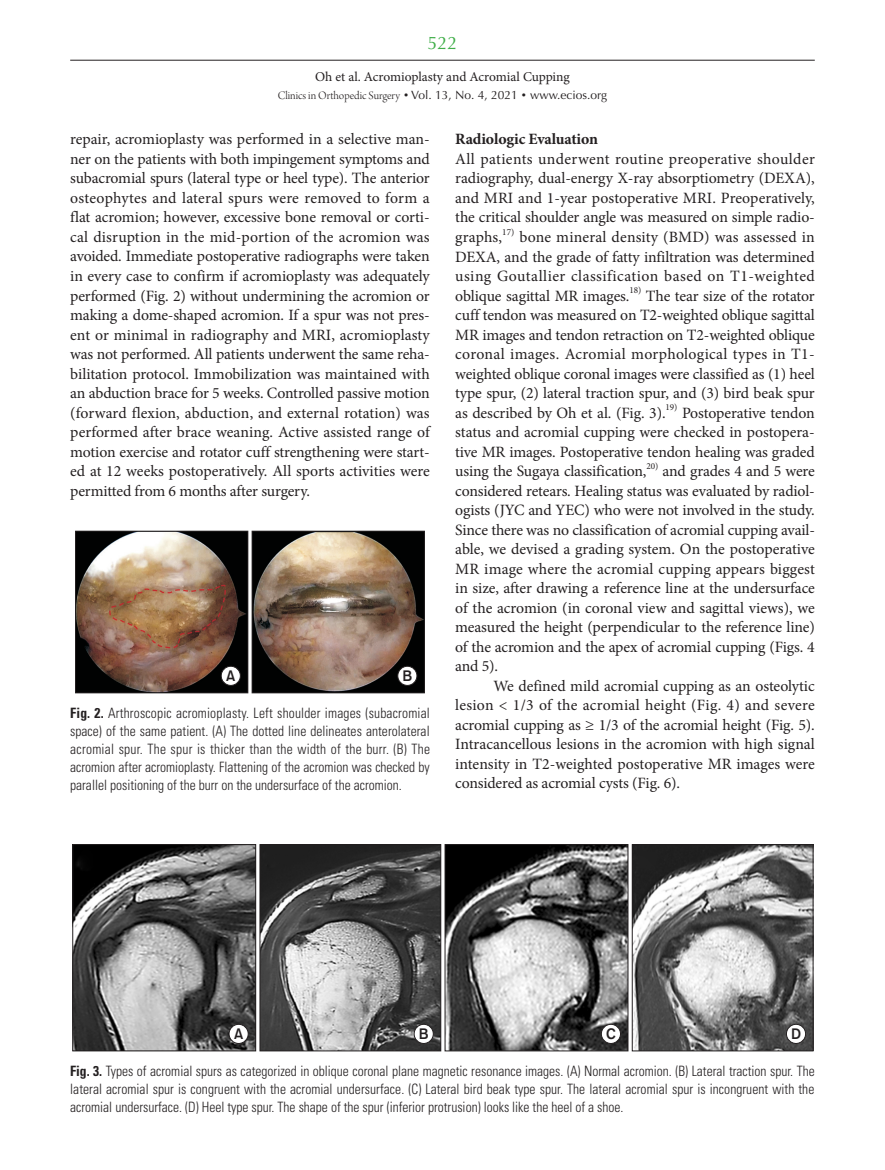
<style>
.page{position:relative;width:885px;height:1170px;background:#fff}
.page>*{position:absolute;margin:0;border:0;box-sizing:border-box;transform-origin:0 0}
.t1{font:18px "Optima LT Std";color:#40ae49}
.t2{font:15.75px/19.5px "Minion Pro";letter-spacing:-.01em;color:#231f20;text-align:justify}
.t3{font:700 15.75px "Minion Pro";letter-spacing:-.01em;color:#231f20}
.t4{font:15px "Gothic 725 BT Bold A";color:#231f20}
.t5{font:300 condensed 14.25px/18px "Univers LT Std";color:#231f20;text-align:justify;scale:.95 1}
.t6{font:13.5px "Minion Pro";letter-spacing:-.005em;color:#231f20}
.t7{font:12px "Optima LT Std";color:#231f20}
.t8{font:9.15px "Minion Pro";letter-spacing:-.005em;color:#231f20}
.s1{font-family:"Arno Pro Light Display"}
.s2{font-size:9px}
.s3{font-weight:700}
</style>
<div class="page">
<hr style="left:70px;top:60px;width:744px;height:1px;background:#231f20">
<img style="left:75px;top:530px;width:350px;height:163px">
<svg style="left:72px;top:844px;width:741px;height:207px;background:#6f6f6f"></svg>
<p class="t1" style="left:427px;top:32px;width:32px">522</p>
<p class="t6" style="left:315px;top:68px;width:256px">Oh et al. Acromioplasty and Acromial Cupping</p>
<p class="t7" style="left:278px;top:88px;width:331px"><span class="s1">Clinics in Orthopedic Surgery</span> <span class="s2">•</span> Vol. 13, No. 4, 2021 <span class="s2">•</span> www.ecios.org</p>
<p class="t2" style="left:70px;top:130px;width:361px">repair, acromioplasty was performed in a selective man&shy;ner on the patients with both impingement symptoms and subacromial spurs (lateral type or heel type). The anterior osteophytes and lateral spurs were removed to form a flat acromion; however, excessive bone removal or corti&shy;cal disruption in the mid-portion of the acromion was avoided. Immediate postoperative radiographs were taken in every case to confirm if acromioplasty was adequately performed (Fig. 2) without undermining the acromion or making a dome-shaped acromion. If a spur was not pres&shy;ent or minimal in radiography and MRI, acromioplasty was not performed. All patients underwent the same reha&shy;bilitation protocol. Immobilization was maintained with an abduction brace for 5 weeks. Controlled passive motion (forward flexion, abduction, and external rotation) was performed after brace weaning. Active assisted range of motion exercise and rotator cuff strengthening were start&shy;ed at 12 weeks postoperatively. All sports activities were permitted from 6 months after surgery.</p>
<p class="t3" style="left:455px;top:128px;width:144px">Radiologic Evaluation</p>
<p class="t2" style="left:455px;top:149px;width:361px">All patients underwent routine preoperative shoulder radiography, dual-energy X-ray absorptiometry (DEXA), and MRI and 1-year postoperative MRI. Preoperatively, the critical shoulder angle was measured on simple radio&shy;graphs,</p>
<p class="t8" style="left:502px;top:225px;width:14px">17)</p>
<p class="t2" style="left:455px;top:227px;width:361px;text-indent:64px">bone mineral density (BMD) was assessed in DEXA, and the grade of fatty infiltration was determined using Goutallier classification based on T1-weighted oblique sagittal MR images.</p>
<p class="t8" style="left:629px;top:284px;width:13px">18)</p>
<p class="t2" style="left:455px;top:286px;width:361px;text-indent:190px">The tear size of the rotator cuff tendon was measured on T2-weighted oblique sagittal MR images and tendon retraction on T2-weighted oblique coronal images. Acromial morphological types in T1- weighted oblique coronal images were classified as (1) heel type spur, (2) lateral traction spur, and (3) bird beak spur as described by Oh et al. (Fig. 3).</p>
<p class="t8" style="left:665px;top:401px;width:13px">19)</p>
<p class="t2" style="left:455px;top:403px;width:361px;text-indent:227px">Postoperative tendon status and acromial cupping were checked in postopera&shy;tive MR images. Postoperative tendon healing was graded using the Sugaya classification,</p>
<p class="t8" style="left:646px;top:459px;width:13px">20)</p>
<p class="t2" style="left:455px;top:461px;width:361px;text-indent:207px">and grades 4 and 5 were considered retears. Healing status was evaluated by radiol&shy;ogists (JYC and YEC) who were not involved in the study.<br>Since there was no classification of acromial cupping avail&shy;able, we devised a grading system. On the postoperative MR image where the acromial cupping appears biggest in size, after drawing a reference line at the undersurface of the acromion (in coronal view and sagittal views), we measured the height (perpendicular to the reference line) of the acromion and the apex of acromial cupping (Figs. 4 and 5).</p>
<p class="t2" style="left:455px;top:676px;width:361px;text-indent:38px">We defined mild acromial cupping as an osteolytic lesion &lt; 1/3 of the acromial height (Fig. 4) and severe acromial cupping as ≥ 1/3 of the acromial height (Fig. 5).<br>Intracancellous lesions in the acromion with high signal intensity in T2-weighted postoperative MR images were considered as acromial cysts (Fig. 6).</p>
<p class="t4" style="left:226px;top:667px;width:11px">A</p>
<p class="t4" style="left:402px;top:667px;width:11px">B</p>
<p class="t5" style="left:70px;top:703px;width:380px"><span class="s3">Fig. 2.</span> Arthroscopic acromioplasty. Left shoulder images (subacromial space) of the same patient. (A) The dotted line delineates anterolateral acromial spur. The spur is thicker than the width of the burr. (B) The acromion after acromioplasty. Flattening of the acromion was checked by parallel positioning of the burr on the undersurface of the acromion.</p>
<p class="t4" style="left:234px;top:1025px;width:11px">A</p>
<p class="t4" style="left:419px;top:1025px;width:11px">B</p>
<p class="t4" style="left:606px;top:1025px;width:11px">C</p>
<p class="t4" style="left:791px;top:1025px;width:12px">D</p>
<p class="t5" style="left:70px;top:1061px;width:785px"><span class="s3">Fig. 3.</span> Types of acromial spurs as categorized in oblique coronal plane magnetic resonance images. (A) Normal acromion. (B) Lateral traction spur. The lateral acromial spur is congruent with the acromial undersurface. (C) Lateral bird beak type spur. The lateral acromial spur is incongruent with the acromial undersurface. (D) Heel type spur. The shape of the spur (inferior protrusion) looks like the heel of a shoe.</p>
</div>
